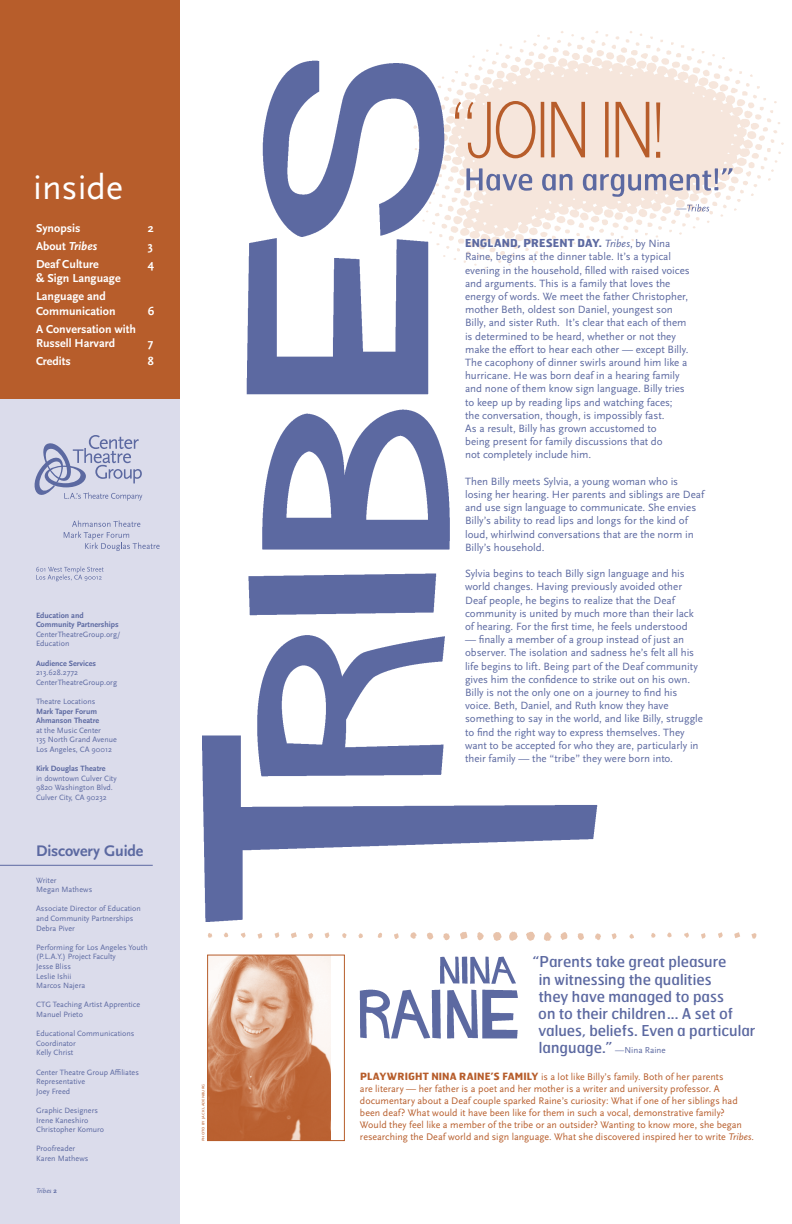
<style>
.page{position:relative;width:792px;height:1224px;background:#fff}
.page>*{position:absolute;margin:0;border:0;box-sizing:border-box;transform-origin:0 0}
.t1{font:36px "Scala Sans Pro";color:#fff}
.t2{font:700 16px "Scala Sans Pro";letter-spacing:-.01em;color:#5c69a1}
.t3{font:15px/17.2px "Hermes";color:#5c69a1}
.t4{font:700 12px/18px "Scala Sans Pro";color:#fff}
.t5{font:italic 700 12px "Scala Sans Pro";color:#fff}
.t6{font:11px/13.2px "Scala Sans Pro";color:#5c69a1}
.t7{font:700 11px "Hermes";letter-spacing:.005em;color:#5c69a1}
.t8{font:10px/12px "Scala Sans Pro";letter-spacing:.005em;color:#b75d2b}
.t9{font:8px/9.6px "Scala Sans Pro";color:#5c69a1}
.t10{font:700 8px/9.6px "Scala Sans Pro";color:#5c69a1}
.t11{font:italic 7px "Scala Sans Pro";color:#5c69a1}
.t12{font:5px "Scala Sans Pro";color:#b75d2b}
.s1{font-style:normal}
.s2{font-weight:700;font-style:normal}
.s3{font-family:"Scala Sans Pro";font-weight:400;font-style:italic}
.s4{font-family:"Scala Sans Pro";font-weight:400}
.s5{font-family:"Scala Sans Pro";font-size:9px}
.s6{font-family:"Hermes";font-weight:700}
.s7{font-style:italic}
</style>
<div class="page">
<img style="left:473px;top:31px;width:311px;height:213px">
<div style="left:0;top:395px;width:180px;height:829px;background:#dbdceb"></div>
<div style="left:0;top:0;width:180px;height:399px;background:#b75d2b"></div>
<svg style="left:34px;top:435px;width:108px;height:66px"></svg>
<svg style="left:64px;top:520px;width:96px;height:31px"></svg>
<svg style="left:36px;top:566px;width:68px;height:15px"></svg>
<hr style="left:0;top:865px;width:153px;height:1px;background:#5c69a1">
<svg style="left:677px;top:204px;width:32px;height:8px"></svg>
<svg style="left:601px;top:168px;width:132px;height:29px;background:#cfc8cf"></svg>
<svg style="left:601px;top:101px;width:59px;height:58px;background:#e4c0ab"></svg>
<img style="left:208px;top:931px;width:549px;height:10px">
<img style="left:203px;top:56px;width:398px;height:865px">
<img style="left:359px;top:956px;width:159px;height:82px">
<img style="left:209px;top:957px;width:121px;height:182px">
<div style="left:207px;top:955px;width:138px;height:186px;border:1px solid #b75d2b"></div>
<h1 class="t1" style="left:33px;top:166px;width:91px">inside</h1>
<p class="t4" style="left:36px;top:219px;width:46px">Synopsis</p>
<p class="t4" style="left:148px;top:219px;width:7px">2</p>
<p class="t5" style="left:36px;top:239px;width:63px"><span class="s1">About</span> Tribes</p>
<p class="t4" style="left:148px;top:237px;width:7px">3</p>
<p class="t4" style="left:36px;top:255px;width:64px">Deaf Culture</p>
<p class="t4" style="left:148px;top:255px;width:8px">4</p>
<p class="t4" style="left:36px;top:270px;width:86px">&amp; Sign Language<br>Language and</p>
<p class="t4" style="left:36px;top:302px;width:81px">Communication</p>
<p class="t4" style="left:148px;top:302px;width:8px">6</p>
<p class="t4" style="left:36px;top:322px;width:102px;line-height:14px">A Conversation with<br>Russell Harvard</p>
<p class="t4" style="left:148px;top:334px;width:7px">7</p>
<p class="t4" style="left:36px;top:352px;width:36px">Credits</p>
<p class="t4" style="left:148px;top:352px;width:7px">8</p>
<p class="t10" style="left:36px;top:610px;width:84px">Education and<br>Community Partnerships</p>
<p class="t9" style="left:36px;top:629px;width:86px">CenterTheatreGroup.org/<br>Education</p>
<p class="t10" style="left:36px;top:658px;width:62px">Audience Services</p>
<p class="t9" style="left:36px;top:668px;width:83px">213.628.2772<br>CenterTheatreGroup.org</p>
<p class="t9" style="left:36px;top:697px;width:61px">Theatre Locations</p>
<p class="t10" style="left:36px;top:706px;width:65px">Mark Taper Forum<br>Ahmanson Theatre</p>
<p class="t9" style="left:36px;top:725px;width:82px">at the Music Center<br>135 North Grand Avenue<br>Los Angeles, CA 90012</p>
<p class="t10" style="left:36px;top:764px;width:71px">Kirk Douglas Theatre</p>
<p class="t9" style="left:36px;top:773px;width:82px">in downtown Culver City<br>9820 Washington Blvd.<br>Culver City, CA 90232</p>
<h2 class="t2" style="left:36px;top:841px;width:109px">Discovery Guide</h2>
<p class="t9" style="left:36px;top:875px;width:58px">Writer<br>Megan Mathews</p>
<p class="t9" style="left:36px;top:904px;width:106px">Associate Director of Education and Community Partnerships<br>Debra Piver</p>
<p class="t9" style="left:36px;top:942px;width:113px">Performing for Los Angeles Youth (P.L.A.Y.) Project Faculty<br>Jesse Bliss<br>Leslie Ishii<br>Marcos Najera</p>
<p class="t9" style="left:36px;top:1000px;width:106px">CTG Teaching Artist Apprentice<br>Manuel Prieto</p>
<p class="t9" style="left:36px;top:1029px;width:100px">Educational Communications<br>Coordinator<br>Kelly Christ</p>
<p class="t9" style="left:36px;top:1067px;width:104px">Center Theatre Group Affiliates<br>Representative<br>Joey Freed</p>
<p class="t9" style="left:36px;top:1106px;width:70px">Graphic Designers<br>Irene Kaneshiro<br>Christopher Komuro</p>
<p class="t9" style="left:36px;top:1144px;width:54px">Proofreader<br>Karen Mathews</p>
<p class="t11" style="left:36px;top:1187px;width:22px">Tribes <span class="s2">2</span></p>
<p class="t12" style="left:200px;top:1141px;width:59px;rotate:-90deg">photo by jack ladenburg</p>
<p class="t7" style="left:465px;top:236px;width:207px">ENGLAND, PRESENT DAY. <span class="s3">Tribes</span><span class="s4">, by Nina</span></p>
<p class="t6" style="left:465px;top:250px;width:226px">Raine, begins at the dinner table. It’s a typical evening in the household, filled with raised voices and arguments. This is a family that loves the energy of words. We meet the father Christopher, mother Beth, oldest son Daniel, youngest son Billy, and sister Ruth. It’s clear that each of them is determined to be heard, whether or not they make the effort to hear each other — except Billy.<br>The cacophony of dinner swirls around him like a hurricane. He was born deaf in a hearing family and none of them know sign language. Billy tries to keep up by reading lips and watching faces; the conversation, though, is impossibly fast.<br>As a result, Billy has grown accustomed to<br>being present for family discussions that do<br>not completely include him.</p>
<p class="t6" style="left:465px;top:475px;width:241px">Then Billy meets Sylvia, a young woman who is losing her hearing. Her parents and siblings are Deaf and use sign language to communicate. She envies Billy’s ability to read lips and longs for the kind of loud, whirlwind conversations that are the norm in Billy’s household.</p>
<p class="t6" style="left:465px;top:567px;width:230px">Sylvia begins to teach Billy sign language and his world changes. Having previously avoided other Deaf people, he begins to realize that the Deaf community is united by much more than their lack of hearing. For the first time, he feels understood</p>
<p class="t6" style="left:465px;top:633px;width:239px">— finally a member of a group instead of just an observer. The isolation and sadness he’s felt all his life begins to lift. Being part of the Deaf community gives him the confidence to strike out on his own.<br>Billy is not the only one on a journey to find his voice. Beth, Daniel, and Ruth know they have something to say in the world, and like Billy, struggle to find the right way to express themselves. They want to be accepted for who they are, particularly in their family — the “tribe” they were born into.</p>
<h3 class="t3" style="left:538px;top:953px;width:219px;text-indent:-5px">“Parents take great pleasure<br>in witnessing the qualities<br>they have managed to pass<br>on to their children... A set of values, beliefs. Even a particular language.” <span class="s5">—Nina Raine</span></h3>
<p class="t8" style="left:360px;top:1070px;width:396px"><span class="s6">PLAYWRIGHT NINA RAINE’S FAMILY</span> is a lot like Billy’s family. Both of her parents<br>are literary — her father is a poet and her mother is a writer and university professor. A documentary about a Deaf couple sparked Raine’s curiosity: What if one of her siblings had been deaf? What would it have been like for them in such a vocal, demonstrative family?<br>Would they feel like a member of the tribe or an outsider? Wanting to know more, she began researching the Deaf world and sign language. What she discovered inspired her to write <span class="s7">Tribes</span>.</p>
</div>
